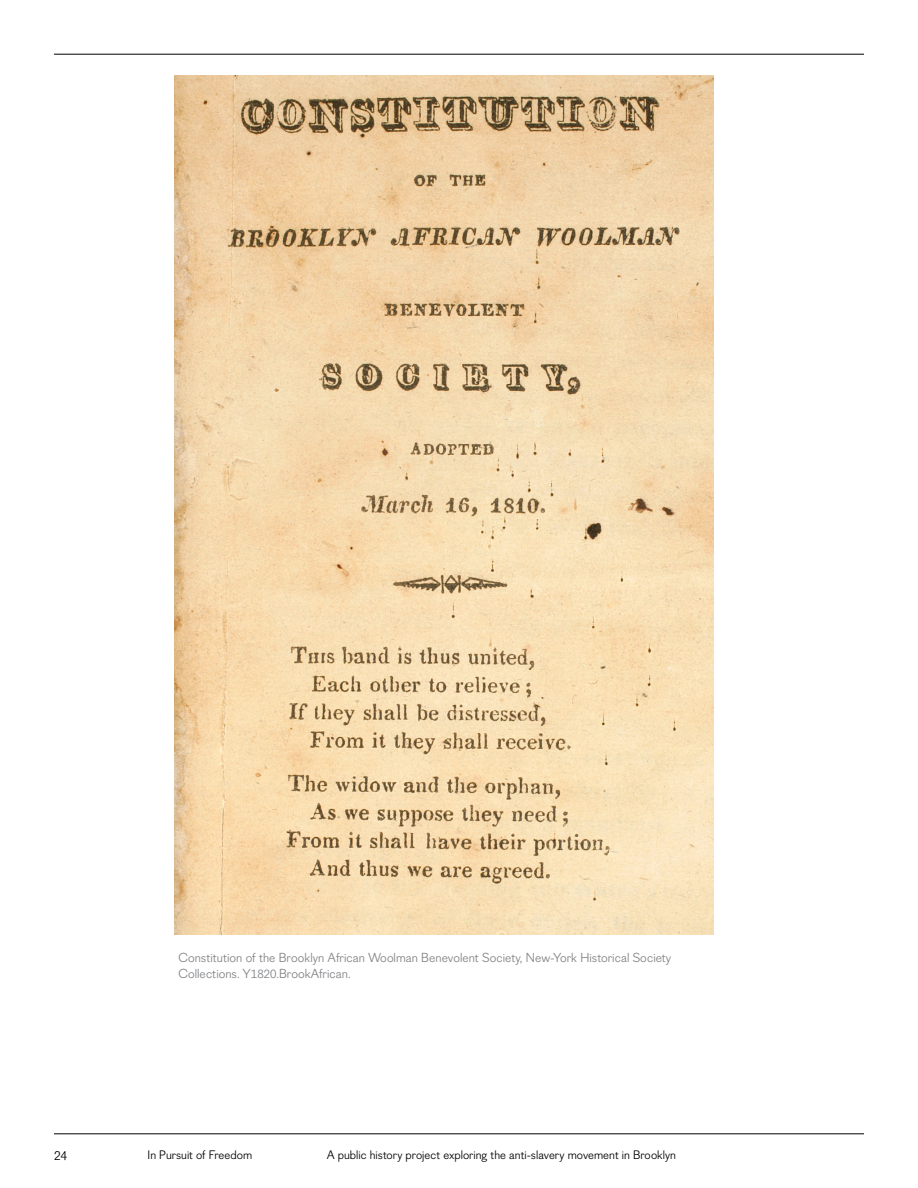
<style>
.page{position:relative;width:918px;height:1188px;background:#fff}
.page>*{position:absolute;margin:0;border:0;box-sizing:border-box;transform-origin:0 0}
.t1{font:13.5px "Figgins Sans";color:#000}
.t2{font:12.75px/16.5px "Figgins Sans";color:#808285}
.t3{font:12px "Figgins Sans";color:#000}
</style>
<div class="page">
<hr style="left:54px;top:54px;width:810px;height:1px;background:#000">
<hr style="left:54px;top:1134px;width:810px;height:1px;background:#000">
<img style="left:174px;top:76px;width:539px;height:858px">
<p class="t2" style="left:178px;top:950px;width:494px">Constitution of the Brooklyn African Woolman Benevolent Society, New-York Historical Society<br>Collections. Y1820.BrookAfrican.</p>
<p class="t1" style="left:54px;top:1147px;width:15px">24</p>
<p class="t3" style="left:148px;top:1148px;width:106px">In Pursuit of Freedom</p>
<p class="t3" style="left:327px;top:1148px;width:351px">A public history project exploring the anti-slavery movement in Brooklyn</p>
</div>
